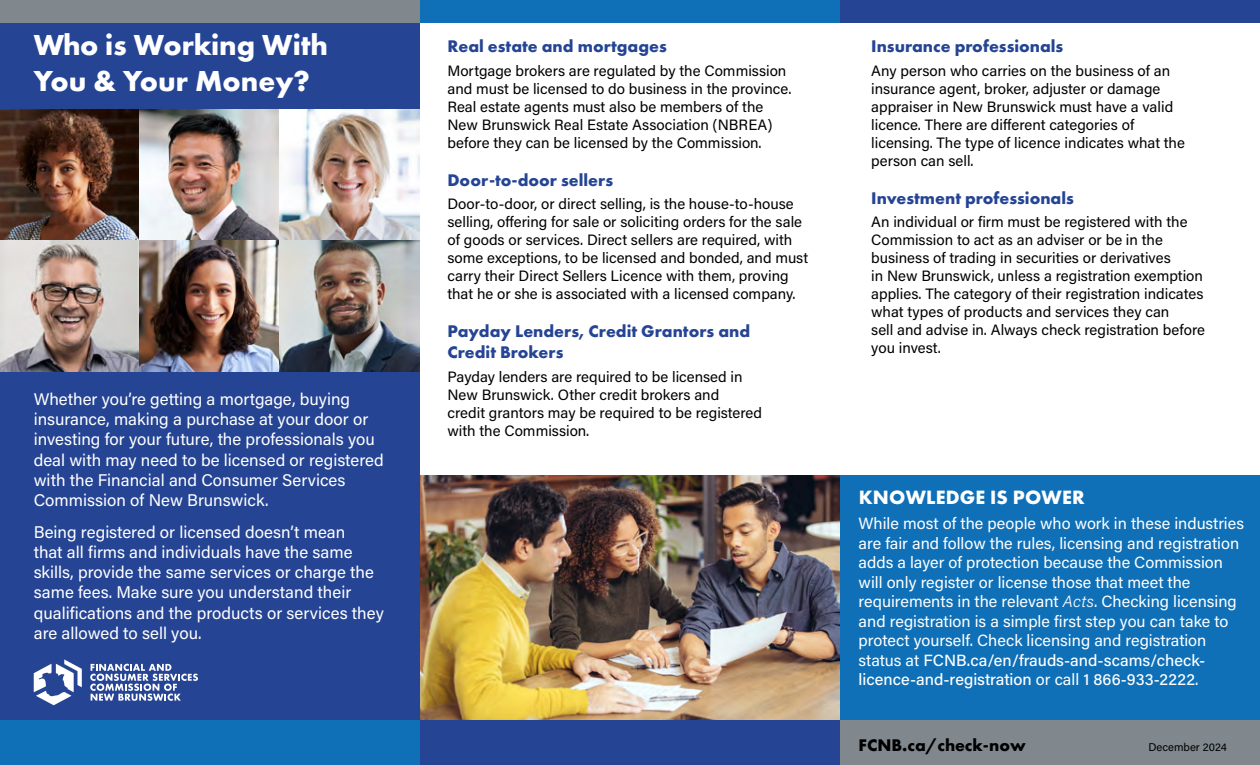
<style>
.page{position:relative;width:1260px;height:765px;background:#fff}
.page>*{position:absolute;margin:0;border:0;box-sizing:border-box;transform-origin:0 0}
.t1{font:700 30px/36px "Futura PT";color:#fff}
.t2{font:700 20px "Futura PT";letter-spacing:.01em;color:#fff}
.t3{font:700 17.5px/21px "Futura PT";color:#254494}
.End{font:700 17.5px "Futura PT";color:#000}
.Intro{font:16.88px/20.2px "Acumin Pro";color:#fff}
.End-2{font:16.25px/19.5px "Acumin Pro";color:#fff}
.t4{font:15px/18px "Acumin Pro";color:#000}
.t5{font:11.25px "Acumin Pro";color:#000}
.s1{font-weight:300;font-style:italic}
.s2{font-weight:500}
</style>
<div class="page">
<div style="left:0;top:22px;width:420px;height:698px;background:#254494"></div>
<div style="left:840px;top:475px;width:420px;height:245px;background:#0f70b8"></div>
<div style="left:420px;top:720px;width:420px;height:45px;background:#254494"></div>
<div style="left:0;top:720px;width:420px;height:45px;background:#0f70b8"></div>
<div style="left:840px;top:720px;width:420px;height:45px;background:#80888e"></div>
<div style="left:0;top:0;width:420px;height:22px;background:#80888e"></div>
<div style="left:420px;top:0;width:420px;height:22px;background:#0f70b8"></div>
<div style="left:840px;top:0;width:420px;height:22px;background:#254494"></div>
<img style="left:0;top:109px;width:420px;height:262px">
<img style="left:420px;top:475px;width:420px;height:245px">
<svg style="left:90px;top:664px;width:108px;height:37px"></svg>
<svg style="left:34px;top:659px;width:48px;height:46px"></svg>
<h1 class="t1" style="left:34px;top:27px;width:296px">Who is Working With<br>You &amp; Your Money?</h1>
<p class="Intro" style="left:34px;top:388px;width:352px">Whether you’re getting a mortgage, buying insurance, making a purchase at your door or investing for your future, the professionals you deal with may need to be licensed or registered with the Financial and Consumer Services Commission of New Brunswick.</p>
<p class="Intro" style="left:34px;top:521px;width:352px">Being registered or licensed doesn’t mean<br>that all firms and individuals have the same skills, provide the same services or charge the same fees. Make sure you understand their qualifications and the products or services they are allowed to sell you.</p>
<h2 class="t3" style="left:448px;top:35px;width:221px">Real estate and mortgages</h2>
<p class="t4" style="left:448px;top:61px;width:346px">Mortgage brokers are regulated by the Commission and must be licensed to do business in the province.<br>Real estate agents must also be members of the New Brunswick Real Estate Association (NBREA) before they can be licensed by the Commission.</p>
<h2 class="t3" style="left:448px;top:169px;width:167px">Door-to-door sellers</h2>
<p class="t4" style="left:448px;top:194px;width:362px">Door-to-door, or direct selling, is the house-to-house selling, offering for sale or soliciting orders for the sale of goods or services. Direct sellers are required, with some exceptions, to be licensed and bonded, and must carry their Direct Sellers Licence with them, proving that he or she is associated with a licensed company.</p>
<h2 class="t3" style="left:448px;top:320px;width:304px">Payday Lenders, Credit Grantors and<br>Credit Brokers</h2>
<p class="t4" style="left:448px;top:367px;width:316px">Payday lenders are required to be licensed in New Brunswick. Other credit brokers and<br>credit grantors may be required to be registered with the Commission.</p>
<h2 class="t3" style="left:871px;top:35px;width:194px">Insurance professionals</h2>
<p class="t4" style="left:871px;top:61px;width:315px">Any person who carries on the business of an insurance agent, broker, adjuster or damage appraiser in New Brunswick must have a valid licence. There are different categories of licensing. The type of licence indicates what the person can sell.</p>
<h2 class="t3" style="left:871px;top:187px;width:204px">Investment professionals</h2>
<p class="t4" style="left:871px;top:212px;width:335px">An individual or firm must be registered with the Commission to act as an adviser or be in the business of trading in securities or derivatives<br>in New Brunswick, unless a registration exemption applies. The category of their registration indicates what types of products and services they can<br>sell and advise in. Always check registration before you invest.</p>
<h3 class="t2" style="left:859px;top:484px;width:227px">KNOWLEDGE IS POWER</h3>
<p class="End-2" style="left:859px;top:513px;width:387px">While most of the people who work in these industries are fair and follow the rules, licensing and registration adds a layer of protection because the Commission will only register or license those that meet the requirements in the relevant <span class="s1">Acts</span>. Checking licensing and registration is a simple first step you can take to protect yourself. Check licensing and registration status at <span class="s2">FCNB.ca/en/frauds-and-scams/check&shy;licence-and-registration</span> or call <span class="s2">1 866-933-2222</span>.</p>
<p class="End" style="left:859px;top:733px;width:169px">FCNB.ca/check-now</p>
<p class="t5" style="left:1148px;top:739px;width:80px">December 2024</p>
</div>
